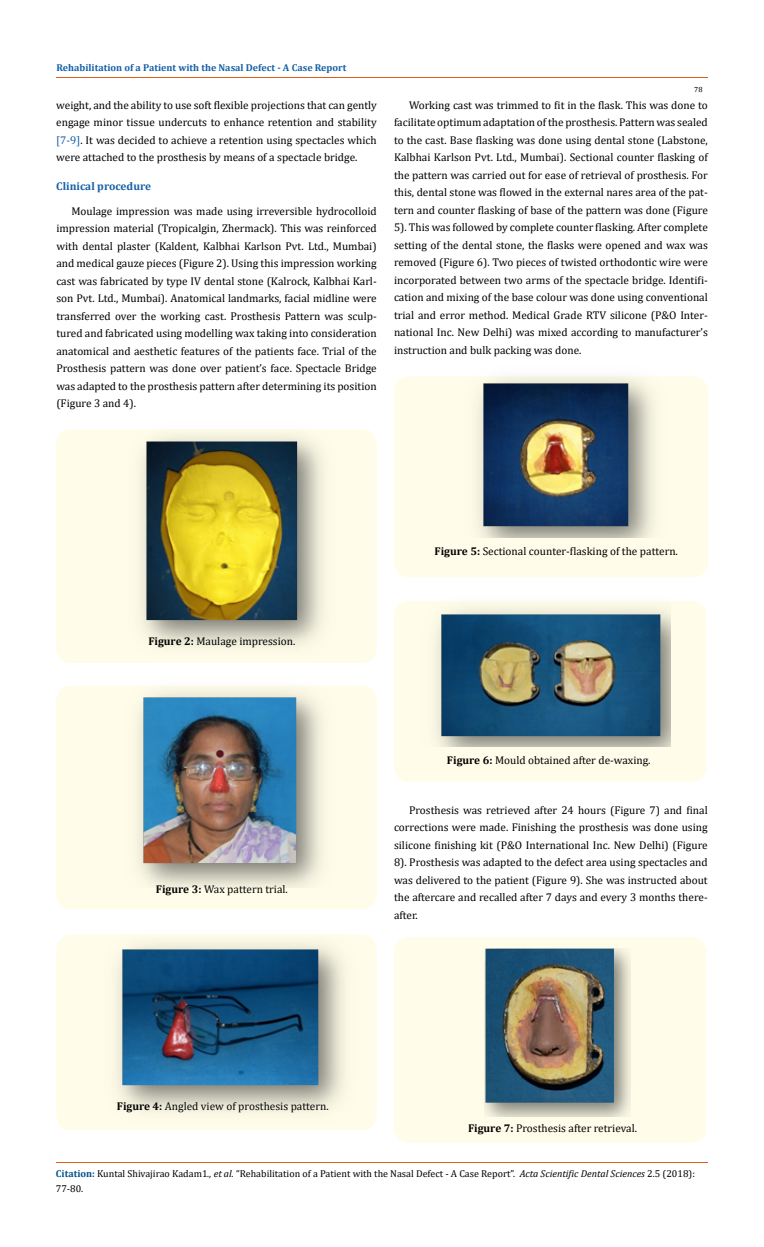
<style>
.page{position:relative;width:764px;height:1247px;background:#fff}
.page>*{position:absolute;margin:0;border:0;box-sizing:border-box;transform-origin:0 0}
.t1{font:11.25px/17.5px "Cambria";color:#000;text-align:justify}
.t2{font:700 11.25px "Cambria";color:#1560a6}
.t3{font:10px/15px "Cambria";color:#000}
.t4{font:700 10px "Cambria";color:#1560a6}
.t5{font:7.5px "Cambria";color:#000}
.s1{color:#1560a6}
.s2{font-weight:700}
.s3{font-weight:700;color:#035089}
.s4{font-style:italic}
</style>
<div class="page">
<div style="left:56px;top:429px;width:321px;height:234px;background:#fffde9;border-radius:15px"></div>
<div style="left:394px;top:376px;width:314px;height:201px;background:#fffde9;border-radius:15px"></div>
<div style="left:56px;top:934px;width:321px;height:195px;background:#fffde9;border-radius:15px"></div>
<div style="left:394px;top:601px;width:312px;height:180px;background:#fffde9;border-radius:15px"></div>
<img style="left:141px;top:436px;width:182px;height:210px">
<div style="left:56px;top:685px;width:321px;height:224px;background:#fffde9;border-radius:15px"></div>
<img style="left:122px;top:685px;width:217px;height:202px">
<img style="left:100px;top:934px;width:261px;height:177px">
<img style="left:478px;top:378px;width:176px;height:160px">
<img style="left:435px;top:609px;width:235px;height:137px">
<div style="left:394px;top:937px;width:312px;height:205px;background:#fffde9;border-radius:15px"></div>
<img style="left:485px;top:948px;width:145px;height:168px">
<hr style="left:56px;top:77px;width:652px;height:1px;background:#e05d1a">
<hr style="left:56px;top:1162px;width:651px;height:1px;background:#e05d1a">
<p class="t4" style="left:56px;top:61px;width:292px">Rehabilitation of a Patient with the Nasal Defect - A Case Report</p>
<p class="t1" style="left:56px;top:96px;width:322px">weight, and the ability to use soft flexible projections that can gently engage minor tissue undercuts to enhance retention and stability <span class="s1">[7-9]</span>. It was decided to achieve a retention using spectacles which were attached to the prosthesis by means of a spectacle bridge.</p>
<p class="t2" style="left:56px;top:178px;width:96px">Clinical procedure</p>
<p class="t1" style="left:56px;top:202px;width:322px;text-indent:15px">Moulage impression was made using irreversible hydrocolloid impression material (Tropicalgin, Zhermack). This was reinforced with dental plaster (Kaldent, Kalbhai Karlson Pvt. Ltd., Mumbai) and medical gauze pieces (Figure 2). Using this impression working cast was fabricated by type IV dental stone (Kalrock, Kalbhai Karl&shy;son Pvt. Ltd., Mumbai). Anatomical landmarks, facial midline were transferred over the working cast. Prosthesis Pattern was sculp&shy;tured and fabricated using modelling wax taking into consideration anatomical and aesthetic features of the patients face. Trial of the Prosthesis pattern was done over patient’s face. Spectacle Bridge was adapted to the prosthesis pattern after determining its position (Figure 3 and 4).</p>
<p class="t5" style="left:694px;top:85px;width:10px">78</p>
<p class="t1" style="left:394px;top:96px;width:315px;text-indent:15px">Working cast was trimmed to fit in the flask. This was done to facilitate optimum adaptation of the prosthesis. Pattern was sealed to the cast. Base flasking was done using dental stone (Labstone, Kalbhai Karlson Pvt. Ltd., Mumbai). Sectional counter flasking of the pattern was carried out for ease of retrieval of prosthesis. For this, dental stone was flowed in the external nares area of the pat&shy;tern and counter flasking of base of the pattern was done (Figure 5). This was followed by complete counter flasking. After complete setting of the dental stone, the flasks were opened and wax was removed (Figure 6). Two pieces of twisted orthodontic wire were incorporated between two arms of the spectacle bridge. Identifi&shy;cation and mixing of the base colour was done using conventional trial and error method. Medical Grade RTV silicone (P&amp;O Inter&shy;national Inc. New Delhi) was mixed according to manufacturer’s instruction and bulk packing was done.</p>
<p class="t1" style="left:148px;top:632px;width:149px"><span class="s2">Figure 2:</span> Maulage impression.</p>
<p class="t1" style="left:156px;top:880px;width:133px"><span class="s2">Figure 3:</span> Wax pattern trial.</p>
<p class="t1" style="left:434px;top:542px;width:245px"><span class="s2">Figure 5:</span> Sectional counter-flasking of the pattern.</p>
<p class="t1" style="left:447px;top:751px;width:205px"><span class="s2">Figure 6:</span> Mould obtained after de-waxing.</p>
<p class="t1" style="left:394px;top:801px;width:315px;text-indent:15px">Prosthesis was retrieved after 24 hours (Figure 7) and final corrections were made. Finishing the prosthesis was done using silicone finishing kit (P&amp;O International Inc. New Delhi) (Figure 8). Prosthesis was adapted to the defect area using spectacles and was delivered to the patient (Figure 9). She was instructed about the aftercare and recalled after 7 days and every 3 months there&shy;after.</p>
<p class="t1" style="left:117px;top:1097px;width:213px"><span class="s2">Figure 4:</span> Angled view of prosthesis pattern.</p>
<p class="t1" style="left:468px;top:1118px;width:170px"><span class="s2">Figure 7:</span> Prosthesis after retrieval.</p>
<p class="t3" style="left:56px;top:1165px;width:641px"><span class="s3">Citation:</span> Kuntal Shivajirao Kadam1<span class="s4">., et al.</span> “Rehabilitation of a Patient with the Nasal Defect - A Case Report”. <span class="s4">Acta Scientific Dental Sciences</span> 2.5 (2018):<br>77-80.</p>
</div>
